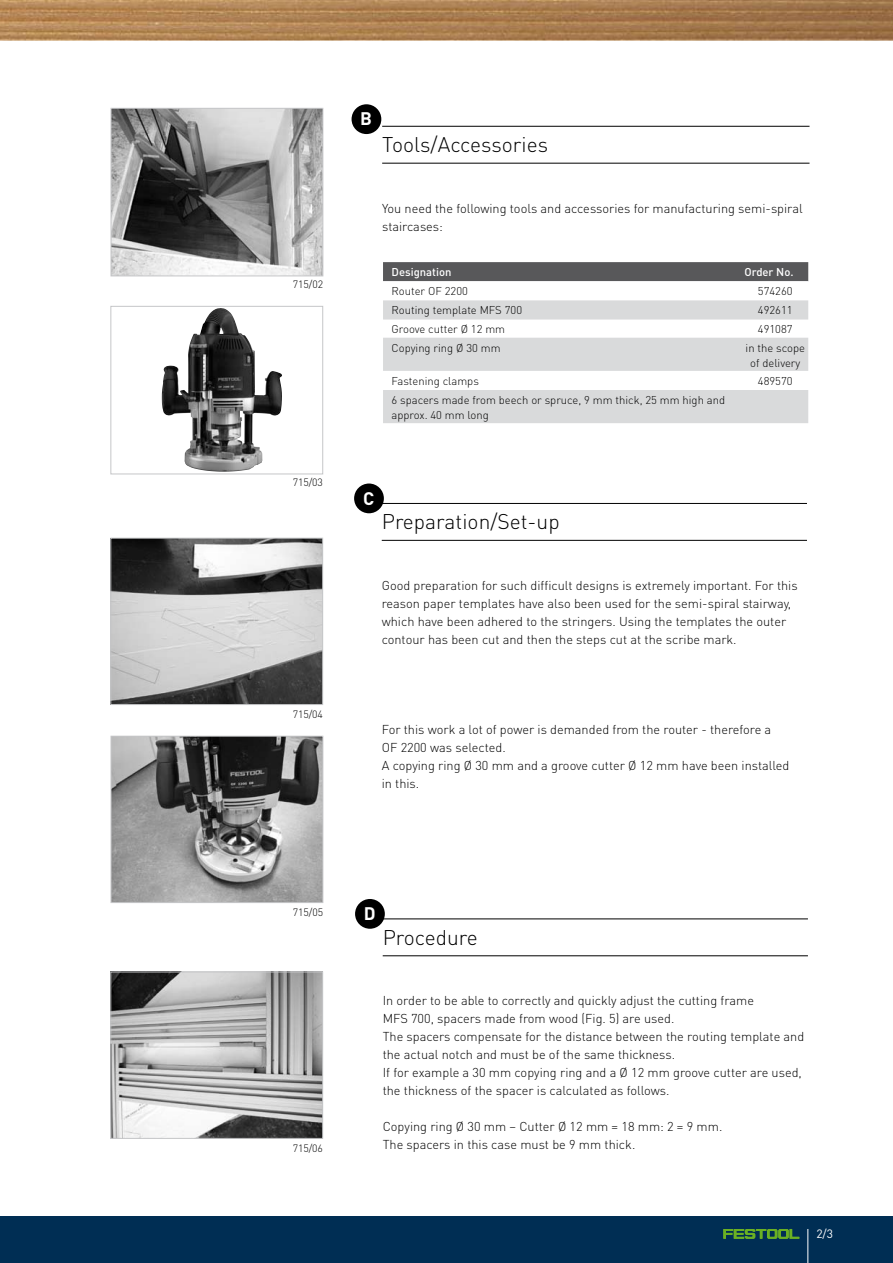
<style>
.page{position:relative;width:893px;height:1263px;background:#fff}
.page>*{position:absolute;margin:0;border:0;box-sizing:border-box;transform-origin:0 0}
.t1{font:300 21px "DIN Pro";color:#000}
.t2{font:700 18px "DIN Pro";color:#fff}
.t3{font:300 12.75px/18px "DIN Pro";color:#000}
.t4{font:12px "DIN Pro";color:#fff}
.t5{font:300 11.25px/15px "DIN Pro";color:#000;text-align:center}
.t6{font:500 11.25px "DIN Pro";color:#fff}
.t7{font:300 10.5px "DIN Pro";letter-spacing:-.005em;color:#000}
</style>
<div class="page">
<div style="left:0;top:1216px;width:893px;height:47px;background:#002e54"></div>
<img style="left:0;top:0;width:893px;height:41px">
<svg style="left:723px;top:1229px;width:76px;height:10px"></svg>
<hr style="left:807px;top:1229px;width:1px;height:34px;background:#fff">
<img style="left:112px;top:540px;width:209px;height:163px">
<div style="left:110px;top:538px;width:213px;height:167px;border:1px solid #c5c6c8"></div>
<img style="left:162px;top:308px;width:59px;height:108px">
<div style="left:111px;top:306px;width:212px;height:168px;border:1px solid #c5c6c8"></div>
<div style="left:383px;top:262px;width:425px;height:19px;background:#58585a"></div>
<svg style="left:383px;top:281px;width:425px;height:57px"></svg>
<svg style="left:383px;top:300px;width:425px;height:20px;background:#dadbdc"></svg>
<svg style="left:383px;top:338px;width:425px;height:85px"></svg>
<div style="left:352px;top:104px;width:29px;height:30px;background:#000;border-radius:50%"></div>
<hr style="left:382px;top:126px;width:427px;height:1px;background:#000">
<hr style="left:382px;top:163px;width:427px;height:1px;background:#000">
<div style="left:354px;top:483px;width:30px;height:30px;background:#000;border-radius:50%"></div>
<hr style="left:382px;top:503px;width:425px;height:1px;background:#000">
<hr style="left:382px;top:540px;width:425px;height:1px;background:#000">
<img style="left:113px;top:738px;width:208px;height:163px">
<div style="left:111px;top:736px;width:212px;height:167px;border:1px solid #c5c6c8"></div>
<img style="left:113px;top:110px;width:208px;height:164px">
<div style="left:111px;top:108px;width:212px;height:168px;border:1px solid #c5c6c8"></div>
<div style="left:355px;top:899px;width:30px;height:30px;background:#000;border-radius:50%"></div>
<hr style="left:383px;top:918px;width:425px;height:1px;background:#000">
<hr style="left:383px;top:955px;width:425px;height:1px;background:#000">
<img style="left:112px;top:974px;width:209px;height:163px">
<div style="left:110px;top:972px;width:213px;height:167px;border:1px solid #c5c6c8"></div>
<p class="t7" style="left:293px;top:277px;width:32px">715/02</p>
<p class="t7" style="left:293px;top:475px;width:32px">715/03</p>
<p class="t7" style="left:293px;top:707px;width:32px">715/04</p>
<h2 class="t2" style="left:360px;top:107px;width:13px">B</h2>
<h1 class="t1" style="left:382px;top:130px;width:167px">Tools/Accessories</h1>
<p class="t3" style="left:382px;top:199px;width:422px">You need the following tools and accessories for manufacturing semi-spiral staircases:</p>
<p class="t6" style="left:392px;top:264px;width:61px">Designation</p>
<p class="t6" style="left:744px;top:264px;width:51px">Order No.</p>
<p class="t5" style="left:392px;top:283px;width:78px">Router OF 2200</p>
<p class="t5" style="left:758px;top:283px;width:36px">574260</p>
<p class="t5" style="left:392px;top:302px;width:132px">Routing template MFS 700</p>
<p class="t5" style="left:758px;top:302px;width:36px">492611</p>
<p class="t5" style="left:392px;top:321px;width:115px">Groove cutter Ø 12 mm</p>
<p class="t5" style="left:758px;top:321px;width:36px">491087</p>
<p class="t5" style="left:392px;top:340px;width:111px">Copying ring Ø 30 mm</p>
<p class="t5" style="left:746px;top:340px;width:61px">in the scope of delivery</p>
<p class="t5" style="left:392px;top:373px;width:89px">Fastening clamps</p>
<p class="t5" style="left:758px;top:373px;width:36px">489570</p>
<p class="t5" style="left:392px;top:392px;width:335px;text-align:left">6 spacers made from beech or spruce, 9 mm thick, 25 mm high and approx. 40 mm long</p>
<h2 class="t2" style="left:363px;top:486px;width:13px">C</h2>
<h1 class="t1" style="left:382px;top:507px;width:179px">Preparation/Set-up</h1>
<p class="t3" style="left:382px;top:576px;width:417px">Good preparation for such difficult designs is extremely important. For this reason paper templates have also been used for the semi-spiral stairway, which have been adhered to the stringers. Using the templates the outer contour has been cut and then the steps cut at the scribe mark.</p>
<p class="t3" style="left:382px;top:720px;width:409px">For this work a lot of power is demanded from the router - therefore a OF 2200 was selected.<br>A copying ring Ø 30 mm and a groove cutter Ø 12 mm have been installed in this.</p>
<p class="t7" style="left:293px;top:905px;width:32px">715/05</p>
<p class="t7" style="left:293px;top:1141px;width:32px">715/06</p>
<h2 class="t2" style="left:364px;top:901px;width:13px">D</h2>
<h1 class="t1" style="left:383px;top:923px;width:97px">Procedure</h1>
<p class="t3" style="left:383px;top:991px;width:423px">In order to be able to correctly and quickly adjust the cutting frame<br>MFS 700, spacers made from wood (Fig. 5) are used.<br>The spacers compensate for the distance between the routing template and the actual notch and must be of the same thickness.<br>If for example a 30 mm copying ring and a Ø 12 mm groove cutter are used, the thickness of the spacer is calculated as follows.</p>
<p class="t3" style="left:383px;top:1117px;width:341px">Copying ring Ø 30 mm – Cutter Ø 12 mm = 18 mm: 2 = 9 mm.<br>The spacers in this case must be 9 mm thick.</p>
<p class="t4" style="left:816px;top:1225px;width:18px">2/3</p>
</div>
